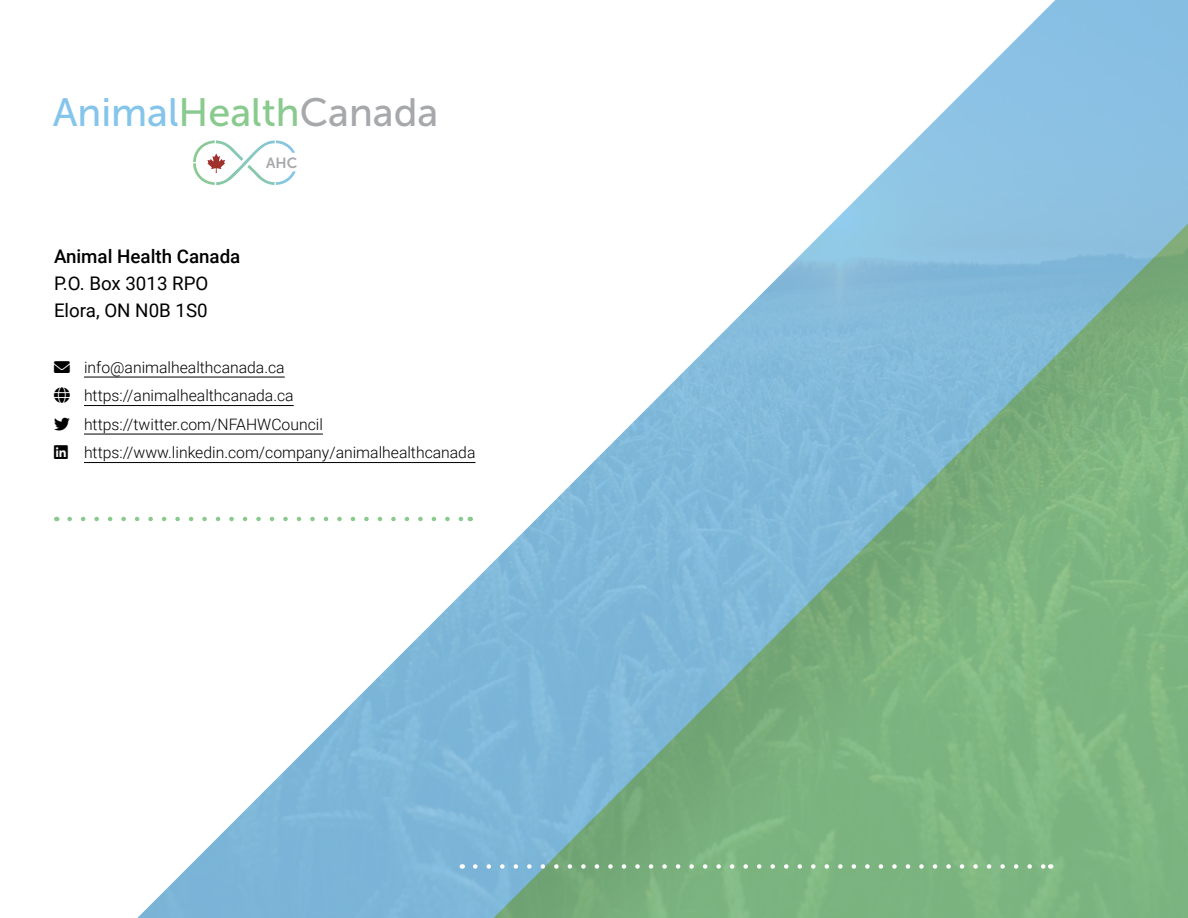
<style>
.page{position:relative;width:1188px;height:918px;background:#fff}
.page>*{position:absolute;margin:0;border:0;box-sizing:border-box;transform-origin:0 0}
.t1{font:39.45px "Museo Sans 500";color:#85c5ec}
.t2{font:18.75px/27px "Roboto";color:#000}
.t3{font:500 18.75px "Roboto";color:#000}
.t4{font:300 15.75px/28.5px "Roboto";color:#000}
.t5{font:14.7px "Museo Sans 700";color:#a6a8ab}
.s1{color:#89ca8e}
.s2{color:#a6a8ab}
</style>
<div class="page">
<svg style="left:193px;top:140px;width:103px;height:46px"></svg>
<svg style="left:475px;top:864px;width:569px;height:5px;background:#99c4a4"></svg>
<svg style="left:70px;top:517px;width:393px;height:4px"></svg>
<hr style="left:84px;top:377px;width:201px;height:1px;background:#000">
<hr style="left:84px;top:405px;width:210px;height:1px;background:#000">
<hr style="left:84px;top:434px;width:239px;height:1px;background:#000">
<hr style="left:84px;top:462px;width:391px;height:1px;background:#000">
<h1 class="t1" style="left:53px;top:91px;width:387px">Animal<span class="s1">Health</span><span class="s2">Canada</span></h1>
<p class="t5" style="left:266px;top:155px;width:33px">AHC</p>
<p class="t3" style="left:54px;top:243px;width:188px">Animal Health Canada</p>
<p class="t2" style="left:54px;top:269px;width:156px">P.O. Box 3013 RPO<br>Elora, ON N0B 1S0</p>
<p class="t4" style="left:84px;top:352px;width:393px;text-indent:-30px">→ info@animalhealthcanada.ca https://animalhealthcanada.ca https://twitter.com/NFAHWCouncil https://www.linkedin.com/company/animalhealthcanada</p>
</div>
